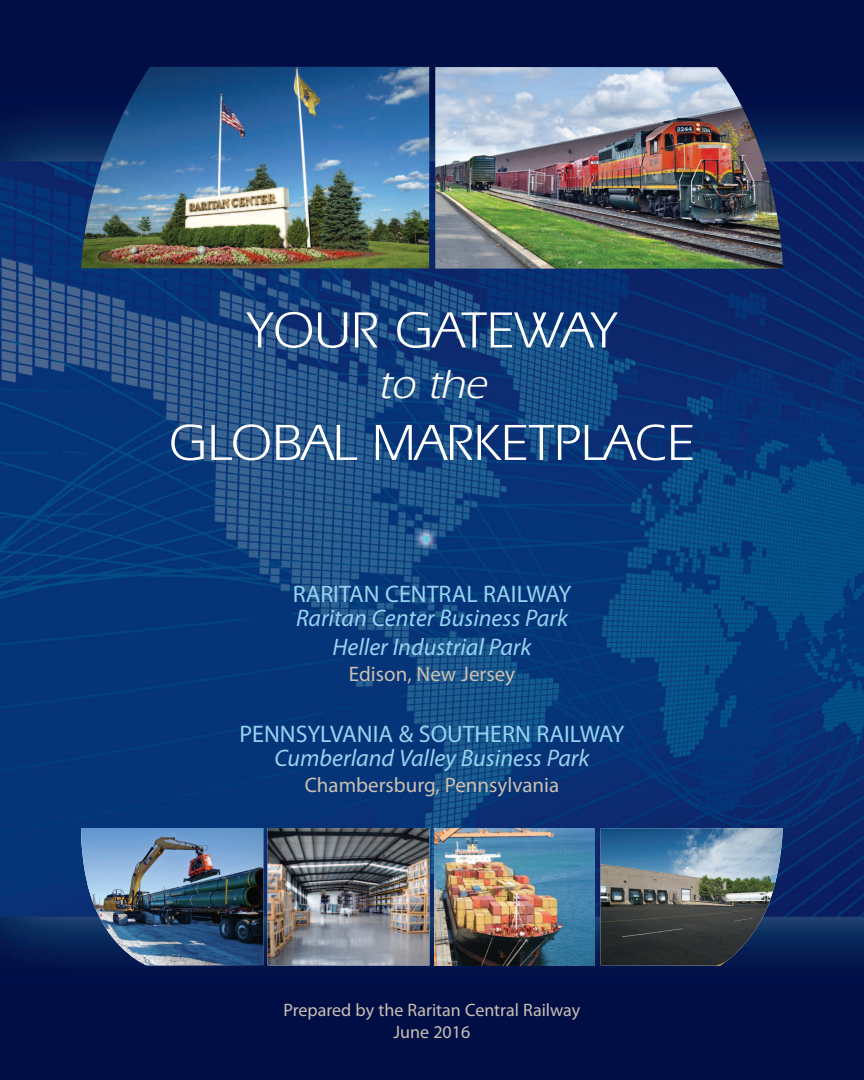
<style>
.page{position:relative;width:864px;height:1080px;background:#fff}
.page>*{position:absolute;margin:0;border:0;box-sizing:border-box;transform-origin:0 0}
.t1{font:52.5px "Itc Eras";color:#fff}
.t2{font:italic 42px "Itc Eras";color:#fff}
.t3{font:italic 24px/28.8px "Myriad Pro";color:#97d2f2;text-align:center}
.t4{font:24px "Myriad Pro";color:#97d2f2}
.t5{font:21px "Myriad Pro";color:#cabfb1}
.t6{font:18px/21.6px "Myriad Pro";color:#cabfb1;text-align:center}
</style>
<div class="page">
<img style="left:0;top:0;width:864px;height:1080px">
<img style="left:81px;top:828px;width:182px;height:137px">
<img style="left:601px;top:828px;width:182px;height:138px">
<img style="left:268px;top:828px;width:161px;height:137px">
<img style="left:435px;top:828px;width:160px;height:137px">
<img style="left:435px;top:67px;width:348px;height:202px">
<img style="left:81px;top:67px;width:348px;height:201px">
<h1 class="t1" style="left:247px;top:312px;width:372px">YOUR GATEWAY</h1>
<h2 class="t2" style="left:378px;top:370px;width:117px">to the</h2>
<h1 class="t1" style="left:169px;top:425px;width:528px">GLOBAL MARKETPLACE</h1>
<p class="t4" style="left:293px;top:585px;width:280px">RARITAN CENTRAL RAILWAY</p>
<p class="t3" style="left:296px;top:605px;width:273px">Raritan Center Business Park<br>Heller Industrial Park</p>
<p class="t5" style="left:349px;top:666px;width:168px">Edison, New Jersey</p>
<p class="t4" style="left:240px;top:725px;width:386px">PENNSYLVANIA &amp; SOUTHERN RAILWAY</p>
<p class="t3" style="left:274px;top:745px;width:317px">Cumberland Valley Business Park</p>
<p class="t5" style="left:305px;top:777px;width:256px">Chambersburg, Pennsylvania</p>
<p class="t6" style="left:284px;top:1001px;width:298px">Prepared by the Raritan Central Railway<br>June 2016</p>
</div>
